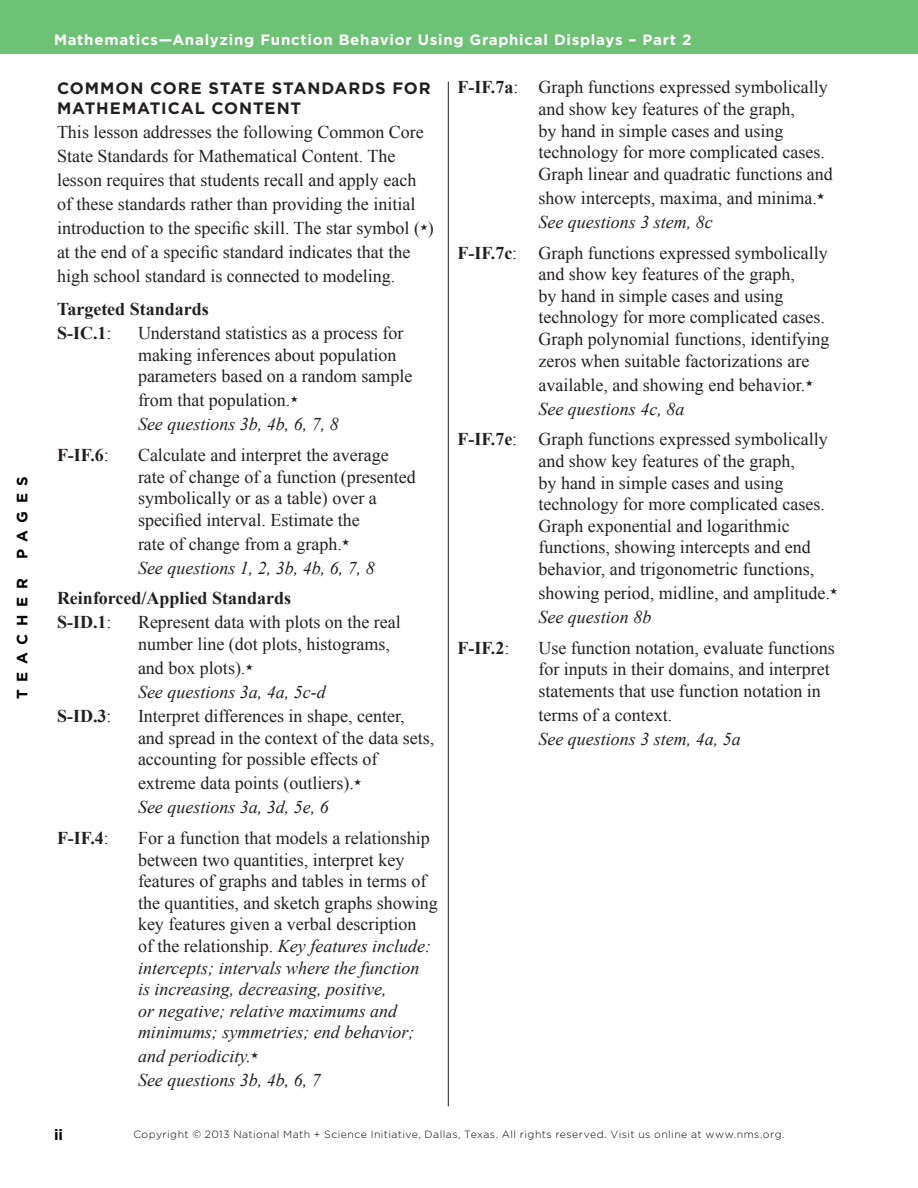
<style>
.page{position:relative;width:918px;height:1188px;background:#fff}
.page>*{position:absolute;margin:0;border:0;box-sizing:border-box;transform-origin:0 0}
.Common_Core_Table_Co{font:18px/21.6px "Times New Roman";color:#231f20}
.Body_Text{font:18px/24px "Times New Roman";color:#231f20}
.Common_Core_Table_Co-2{font:italic 18px/24px "Times New Roman";color:#231f20}
.Standards_Heading{font:18px/21.6px "Times New Roman";color:#231f20}
.Standards_Heading-2{font:700 18px "Times New Roman";color:#231f20}
.Common_Core_Table_Co-3{font:700 18px "Times New Roman";color:#231f20}
.Standards_Heading-3{font:italic 18px "Times New Roman";color:#231f20}
.Heading_3_Section{font:700 16.5px/19.8px "Gotham";letter-spacing:.055em;color:#231f20}
.t1{font:700 15px "Gotham";letter-spacing:.05em;color:#fff}
.Sidebar_Right{font:700 15px "Gotham";letter-spacing:.51em;color:#000}
.Body_Text-2{font:700 15px "Gotham";color:#000}
.t2{font:300 10.5px "Gotham";letter-spacing:.04em;color:#000}
.Common_Core_Table_Co-4{font:7.8px "MS Mincho";color:#231f20}
.Body_Text-3{font:7.8px "MS Mincho";color:#231f20}
.Standards_Heading-4{font:7.8px "MS Mincho";color:#231f20}
.s1{font-weight:700}
.s2{font-weight:400}
.s3{font-style:normal}
.s4{font-family:"Times New Roman";font-size:18px}
.s5{font-style:italic}
</style>
<div class="page">
<hr style="left:448px;top:82px;width:1px;height:1024px;background:#231f20">
<div style="left:0;top:0;width:918px;height:54px;background:#6ec275"></div>
<p class="Sidebar_Right" style="left:12px;top:559px;width:84px;rotate:-90deg">PAGES</p>
<p class="Sidebar_Right" style="left:12px;top:699px;width:122px;rotate:-90deg">TEACHER</p>
<p class="t1" style="left:54px;top:30px;width:639px">Mathematics—Analyzing Function Behavior Using Graphical Displays – Part 2</p>
<p class="Heading_3_Section" style="left:57px;top:78px;width:375px">COMMON CORE STATE STANDARDS FOR<br>MATHEMATICAL CONTENT</p>
<p class="Body_Text" style="left:57px;top:120px;width:368px">This lesson addresses the following Common Core State Standards for Mathematical Content. The lesson requires that students recall and apply each of these standards rather than providing the initial introduction to the specific skill. The star symbol (</p>
<p class="Common_Core_Table_Co" style="left:538px;top:76px;width:296px;text-indent:-81px"><span class="s1">F-IF.7a</span>: Graph functions expressed symbolically and show key features of the graph,<br>by hand in simple cases and using technology for more complicated cases.<br>Graph linear and quadratic functions and</p>
<p class="Common_Core_Table_Co" style="left:538px;top:187px;width:280px">show intercepts, maxima, and minima.</p>
<p class="Common_Core_Table_Co-4" style="left:817px;top:193px;width:9px">★</p>
<p class="Common_Core_Table_Co-2" style="left:538px;top:209px;width:176px">See questions 3 stem, 8c</p>
<p class="Common_Core_Table_Co" style="left:538px;top:242px;width:292px;text-indent:-81px"><span class="s1">F-IF.7c</span>: Graph functions expressed symbolically and show key features of the graph,<br>by hand in simple cases and using technology for more complicated cases.<br>Graph polynomial functions, identifying zeros when suitable factorizations are</p>
<p class="Common_Core_Table_Co" style="left:538px;top:374px;width:268px">available, and showing end behavior.</p>
<p class="Common_Core_Table_Co-4" style="left:805px;top:379px;width:9px">★</p>
<p class="Common_Core_Table_Co-2" style="left:538px;top:396px;width:147px">See questions 4c, 8a</p>
<p class="Common_Core_Table_Co" style="left:538px;top:428px;width:291px;text-indent:-81px"><span class="s1">F-IF.7e</span>: Graph functions expressed symbolically and show key features of the graph,<br>by hand in simple cases and using technology for more complicated cases.<br>Graph exponential and logarithmic functions, showing intercepts and end behavior, and trigonometric functions,</p>
<p class="Common_Core_Table_Co" style="left:538px;top:582px;width:293px">showing period, midline, and amplitude.</p>
<p class="Common_Core_Table_Co-4" style="left:830px;top:588px;width:9px">★</p>
<p class="Common_Core_Table_Co-2" style="left:538px;top:605px;width:114px">See question 8b</p>
<p class="Common_Core_Table_Co-3" style="left:458px;top:635px;width:53px">F-IF.2<span class="s2">:</span></p>
<p class="Common_Core_Table_Co" style="left:538px;top:637px;width:298px">Use function notation, evaluate functions for inputs in their domains, and interpret statements that use function notation in</p>
<p class="Common_Core_Table_Co-2" style="left:538px;top:702px;width:204px"><span class="s3">terms of a context.<br></span>See questions 3 stem, 4a, 5a</p>
<p class="Body_Text-3" style="left:420px;top:223px;width:15px">★<span class="s4">)</span></p>
<p class="Body_Text" style="left:57px;top:240px;width:355px">at the end of a specific standard indicates that the high school standard is connected to modeling.</p>
<p class="Standards_Heading-2" style="left:57px;top:297px;width:153px">Targeted Standards</p>
<p class="Common_Core_Table_Co-3" style="left:57px;top:321px;width:56px">S-IC.1<span class="s2">:</span></p>
<p class="Common_Core_Table_Co" style="left:138px;top:322px;width:276px">Understand statistics as a process for making inferences about population parameters based on a random sample</p>
<p class="Common_Core_Table_Co" style="left:138px;top:389px;width:154px">from that population.</p>
<p class="Common_Core_Table_Co-4" style="left:290px;top:395px;width:9px">★</p>
<p class="Common_Core_Table_Co-2" style="left:138px;top:412px;width:202px">See questions 3b, 4b, 6, 7, 8</p>
<p class="Common_Core_Table_Co-3" style="left:57px;top:442px;width:53px">F-IF.6<span class="s2">:</span></p>
<p class="Common_Core_Table_Co" style="left:138px;top:444px;width:279px">Calculate and interpret the average rate of change of a function (presented symbolically or as a table) over a specified interval. Estimate the</p>
<p class="Common_Core_Table_Co" style="left:138px;top:533px;width:205px">rate of change from a graph.</p>
<p class="Common_Core_Table_Co-4" style="left:342px;top:539px;width:9px">★</p>
<p class="Common_Core_Table_Co-2" style="left:138px;top:555px;width:238px">See questions 1, 2, 3b, 4b, 6, 7, 8</p>
<p class="Standards_Heading-2" style="left:57px;top:586px;width:236px">Reinforced/Applied Standards</p>
<p class="Standards_Heading-2" style="left:57px;top:610px;width:56px">S-ID.1<span class="s2">:</span></p>
<p class="Standards_Heading" style="left:138px;top:611px;width:264px">Represent data with plots on the real number line (dot plots, histograms,</p>
<p class="Standards_Heading" style="left:138px;top:657px;width:109px">and box plots).</p>
<p class="Standards_Heading-4" style="left:245px;top:663px;width:9px">★</p>
<p class="Standards_Heading-3" style="left:138px;top:680px;width:189px">See questions 3a, 4a, 5c-d</p>
<p class="Common_Core_Table_Co-3" style="left:57px;top:704px;width:56px">S-ID.3<span class="s2">:</span></p>
<p class="Common_Core_Table_Co" style="left:138px;top:705px;width:298px">Interpret differences in shape, center, and spread in the context of the data sets, accounting for possible effects of</p>
<p class="Common_Core_Table_Co" style="left:138px;top:772px;width:217px">extreme data points (outliers).</p>
<p class="Common_Core_Table_Co-4" style="left:354px;top:778px;width:9px">★</p>
<p class="Common_Core_Table_Co-2" style="left:138px;top:795px;width:192px">See questions 3a, 3d, 5e, 6</p>
<p class="Common_Core_Table_Co-3" style="left:57px;top:826px;width:53px">F-IF.4<span class="s2">:</span></p>
<p class="Common_Core_Table_Co" style="left:138px;top:827px;width:301px">For a function that models a relationship between two quantities, interpret key features of graphs and tables in terms of the quantities, and sketch graphs showing key features given a verbal description<br>of the relationship. <span class="s5">Key features include: intercepts; intervals where the function<br>is increasing, decreasing, positive,<br>or negative; relative maximums and minimums; symmetries; end behavior;</span></p>
<p class="Common_Core_Table_Co-2" style="left:138px;top:1044px;width:114px">and periodicity.</p>
<p class="Common_Core_Table_Co-4" style="left:251px;top:1051px;width:9px">★</p>
<p class="Common_Core_Table_Co-2" style="left:138px;top:1068px;width:184px">See questions 3b, 4b, 6, 7</p>
<p class="Body_Text-2" style="left:54px;top:1125px;width:11px">ii</p>
<p class="t2" style="left:133px;top:1128px;width:653px">Copyright © 2013 National Math + Science Initiative, Dallas, Texas. All rights reserved. Visit us online at www.nms.org.</p>
</div>
